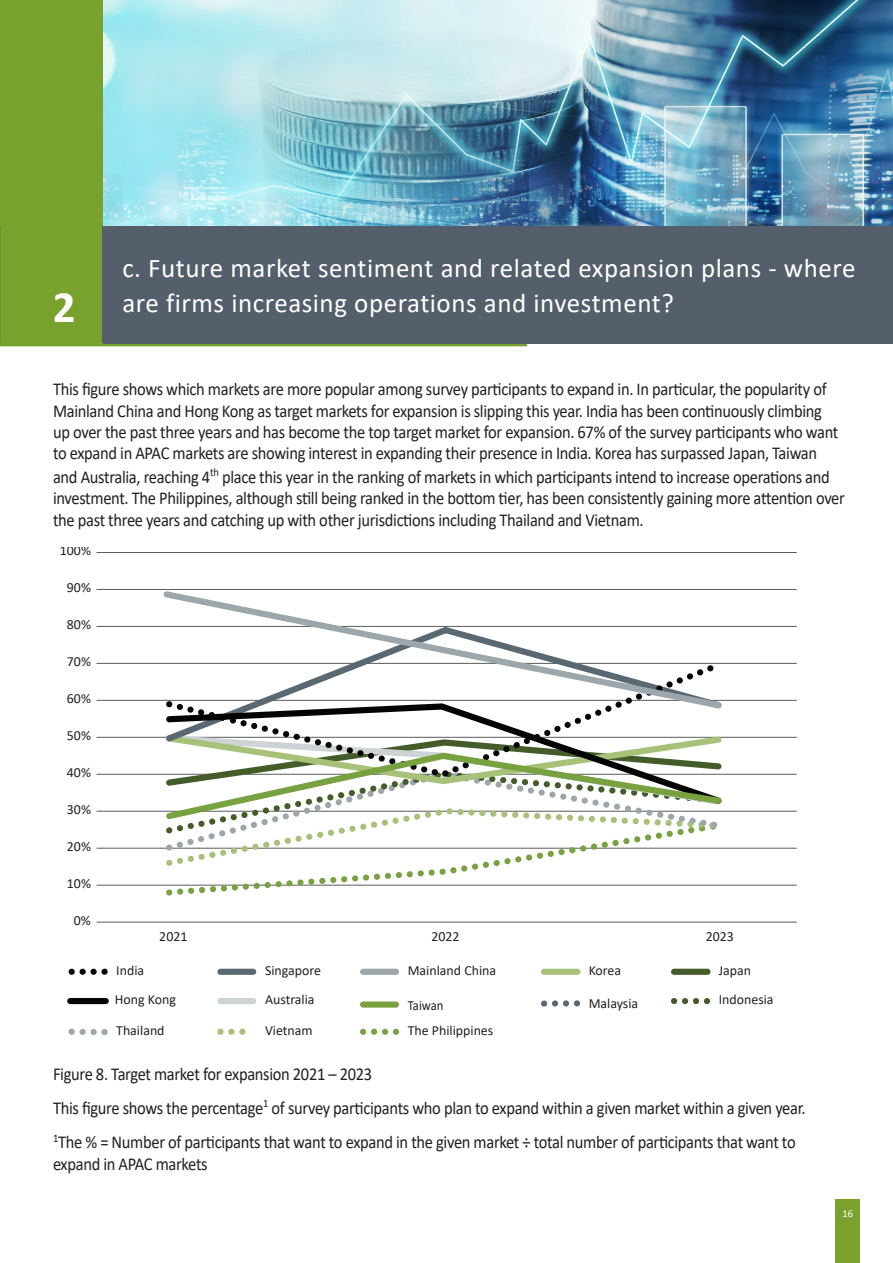
<style>
.page{position:relative;width:893px;height:1263px;background:#fff}
.page>*{position:absolute;margin:0;border:0;box-sizing:border-box;transform-origin:0 0}
.t1{font:700 45px "Calibri";color:#fff}
.t2{font:27px "Calibri";letter-spacing:.02em;color:#fff}
.T1{font:18.15px/21.5px "Calibri";letter-spacing:-.02em;color:#231f20;scale:.91 1}
.t3{font:13.95px/29.2px "Calibri";color:#231f20}
.t4{font:13.95px "Calibri";color:#231f20;scale:.91 1}
.t5{font:10.5px "Calibri";color:#fff}
</style>
<div class="page">
<img style="left:530px;top:0;width:363px;height:226px">
<svg style="left:0;top:0;width:530px;height:347px"></svg>
<div style="left:0;top:0;width:103px;height:345px;background:#78a22d"></div>
<div style="left:835px;top:1200px;width:24px;height:63px;background:#78a22d"></div>
<div style="left:102px;top:226px;width:791px;height:117px;background:#545f6b"></div>
<hr style="left:97px;top:663px;width:699px;height:1px;background:#5b5b5b">
<hr style="left:97px;top:700px;width:699px;height:1px;background:#5b5b5b">
<hr style="left:97px;top:737px;width:699px;height:1px;background:#5b5b5b">
<hr style="left:97px;top:552px;width:699px;height:1px;background:#5b5b5b">
<hr style="left:97px;top:589px;width:699px;height:1px;background:#5b5b5b">
<hr style="left:97px;top:626px;width:699px;height:1px;background:#5b5b5b">
<hr style="left:97px;top:774px;width:699px;height:1px;background:#5b5b5b">
<hr style="left:97px;top:811px;width:699px;height:1px;background:#5b5b5b">
<hr style="left:97px;top:848px;width:699px;height:1px;background:#5b5b5b">
<hr style="left:97px;top:885px;width:699px;height:1px;background:#5b5b5b">
<hr style="left:97px;top:922px;width:699px;height:1px;background:#5b5b5b">
<svg style="left:72px;top:1029px;width:34px;height:6px"></svg>
<svg style="left:72px;top:968px;width:34px;height:7px"></svg>
<div style="left:70px;top:998px;width:36px;height:6px;background:#040503"></div>
<svg style="left:220px;top:1028px;width:26px;height:7px"></svg>
<div style="left:220px;top:969px;width:33px;height:6px;background:#5a6871"></div>
<div style="left:220px;top:998px;width:33px;height:6px;background:#ced3d6"></div>
<div style="left:674px;top:969px;width:33px;height:6px;background:#445c29"></div>
<svg style="left:674px;top:998px;width:33px;height:6px"></svg>
<svg style="left:363px;top:1029px;width:33px;height:6px"></svg>
<div style="left:363px;top:969px;width:33px;height:6px;background:#9ca6ab"></div>
<div style="left:363px;top:1001px;width:33px;height:7px;background:#77a23f"></div>
<div style="left:544px;top:969px;width:33px;height:6px;background:#a7c178"></div>
<svg style="left:544px;top:1000px;width:33px;height:7px"></svg>
<svg style="left:163px;top:870px;width:563px;height:26px"></svg>
<svg style="left:166px;top:712px;width:560px;height:63px"></svg>
<svg style="left:159px;top:591px;width:567px;height:121px"></svg>
<svg style="left:162px;top:731px;width:563px;height:139px"></svg>
<h1 class="t2" style="left:122px;top:249px;width:735px">c. Future market sentiment and related expansion plans - where</h1>
<p class="t1" style="left:53px;top:276px;width:24px">2</p>
<h1 class="t2" style="left:122px;top:284px;width:553px">are firms increasing operations and investment?</h1>
<p class="T1" style="left:53px;top:378px;width:864px">This figure shows which markets are more popular among survey participants to expand in. In particular, the popularity of Mainland China and Hong Kong as target markets for expansion is slipping this year. India has been continuously climbing up over the past three years and has become the top target market for expansion. 67% of the survey participants who want to expand in APAC markets are showing interest in expanding their presence in India. Korea has surpassed Japan, Taiwan</p>
<p class="T1" style="left:53px;top:466px;width:872px">and Australia, reaching 4<sup>th</sup> place this year in the ranking of markets in which participants intend to increase operations and investment. The Philippines, although still being ranked in the bottom tier, has been consistently gaining more attention over the past three years and catching up with other jurisdictions including Thailand and Vietnam.</p>
<p class="t3" style="left:60px;top:536px;width:33px">100%</p>
<p class="t3" style="left:67px;top:573px;width:26px">90%</p>
<p class="t3" style="left:67px;top:610px;width:26px">80%</p>
<p class="t3" style="left:67px;top:647px;width:26px">70%</p>
<p class="t3" style="left:67px;top:684px;width:26px">60%</p>
<p class="t3" style="left:67px;top:720px;width:26px">50%</p>
<p class="t3" style="left:67px;top:757px;width:26px">40%</p>
<p class="t3" style="left:67px;top:794px;width:26px">30%</p>
<p class="t3" style="left:67px;top:831px;width:26px">20%</p>
<p class="t3" style="left:67px;top:868px;width:26px">10%</p>
<p class="t3" style="left:74px;top:905px;width:18px">0%</p>
<p class="t3" style="left:159px;top:921px;width:30px">2021</p>
<p class="t3" style="left:431px;top:921px;width:30px">2022</p>
<p class="t3" style="left:706px;top:921px;width:30px">2023</p>
<p class="t3" style="left:115px;top:955px;width:63px">India<br>Hong Kong</p>
<p class="t3" style="left:116px;top:1015px;width:50px">Thailand</p>
<p class="t3" style="left:408px;top:955px;width:90px">Mainland China</p>
<p class="t4" style="left:408px;top:996px;width:41px">Taiwan</p>
<p class="t3" style="left:265px;top:955px;width:58px">Singapore<br>Australia</p>
<p class="t3" style="left:719px;top:955px;width:56px">Japan<br>Indonesia</p>
<p class="t3" style="left:408px;top:1015px;width:87px">The Philippines</p>
<p class="t3" style="left:589px;top:955px;width:34px">Korea</p>
<p class="t3" style="left:589px;top:989px;width:51px">Malaysia</p>
<p class="t3" style="left:265px;top:1015px;width:49px">Vietnam</p>
<p class="T1" style="left:53px;top:1062px;width:352px">Figure 8. Target market for expansion 2021 – 2023</p>
<p class="T1" style="left:53px;top:1096px;width:828px">This figure shows the percentage<sup>1</sup> of survey participants who plan to expand within a given market within a given year.</p>
<p class="T1" style="left:53px;top:1131px;width:818px"><sup>1</sup>The % = Number of participants that want to expand in the given market ÷ total number of participants that want to expand in APAC markets</p>
<p class="t5" style="left:842px;top:1206px;width:12px">16</p>
</div>
